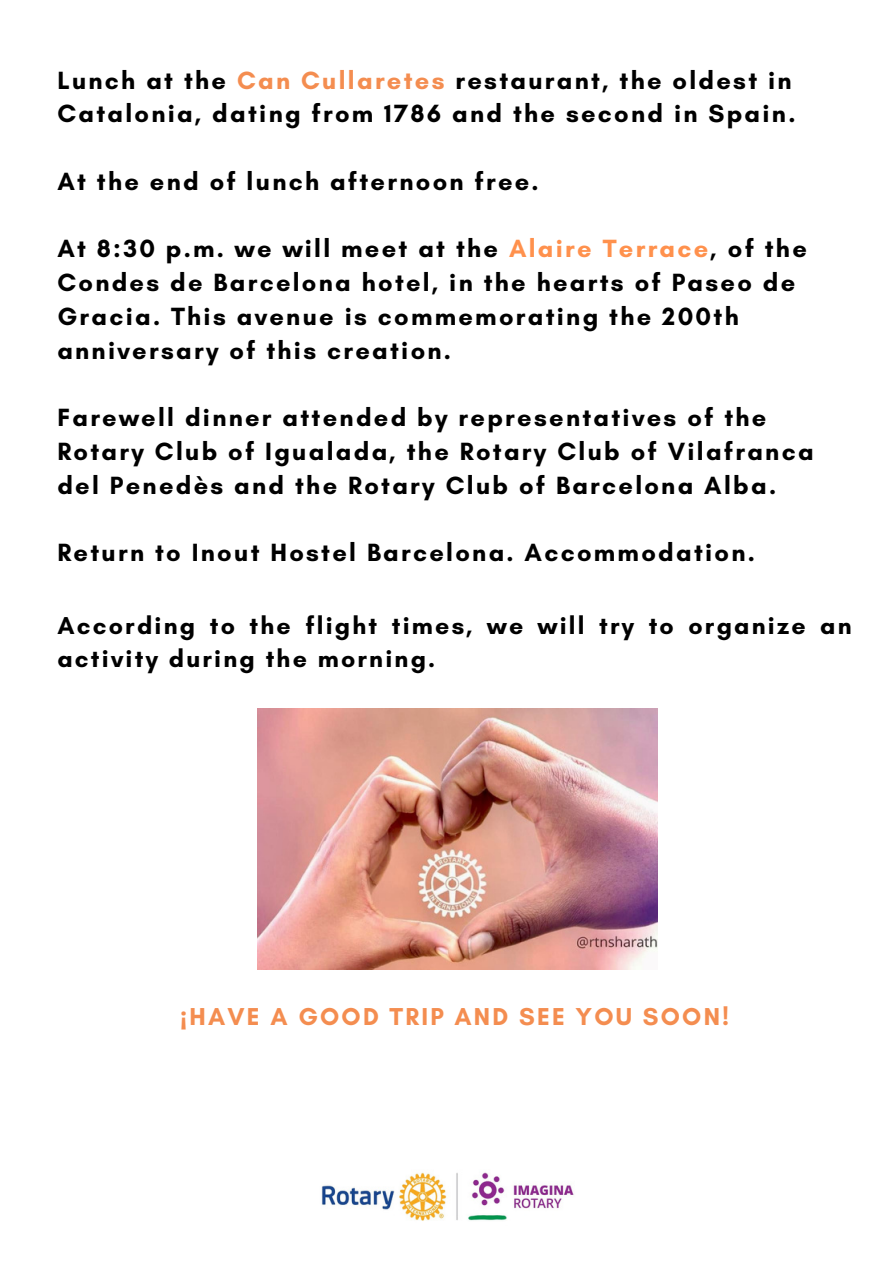
<style>
.page{position:relative;width:893px;height:1264px;background:#fff}
.page>*{position:absolute;margin:0;border:0;box-sizing:border-box;transform-origin:0 0}
.t1{font:700 25.35px/33.8px "Glacial Indifference";letter-spacing:.09em;color:#000}
.t2{font:700 24.9px/32.5px "Glacial Indifference";letter-spacing:.09em;color:#000}
.t3{font:700 24.9px "Glacial Indifference";letter-spacing:.09em;color:#f48d50}
.s1{color:#f48d50}
.s2{color:#ff914d}
.s3{font-family:"Noto Sans"}
</style>
<div class="page">
<img style="left:257px;top:708px;width:400px;height:261px">
<img style="left:321px;top:1172px;width:253px;height:49px">
<p class="t1" style="left:57px;top:63px;width:739px">Lunch at the <span class="s1">Can Cullaretes</span> restaurant, the oldest in<br>Catalonia, dating from 1786 and the second in Spain.</p>
<p class="t1" style="left:57px;top:164px;width:483px">At the end of lunch afternoon free.</p>
<p class="t1" style="left:57px;top:232px;width:751px">At 8:30 p.m. we will meet at the <span class="s2">Alaire Terrace</span>, of the Condes de Barcelona hotel, in the hearts of Paseo de Gracia. This avenue is commemorating the 200th anniversary of this creation.</p>
<p class="t1" style="left:57px;top:400px;width:757px">Farewell dinner attended by representatives of the<br>Rotary Club of Igualada, the Rotary Club of Vilafranca del Penedès and the Rotary Club of Barcelona Alba.</p>
<p class="t1" style="left:57px;top:535px;width:699px">Return to Inout Hostel Barcelona. Accommodation.</p>
<p class="t2" style="left:57px;top:609px;width:795px">According to the flight times, we will try to organize an activity during the morning.</p>
<p class="t3" style="left:180px;top:1001px;width:550px"><span class="s3">¡</span>HAVE A GOOD TRIP AND SEE YOU SOON!</p>
</div>
